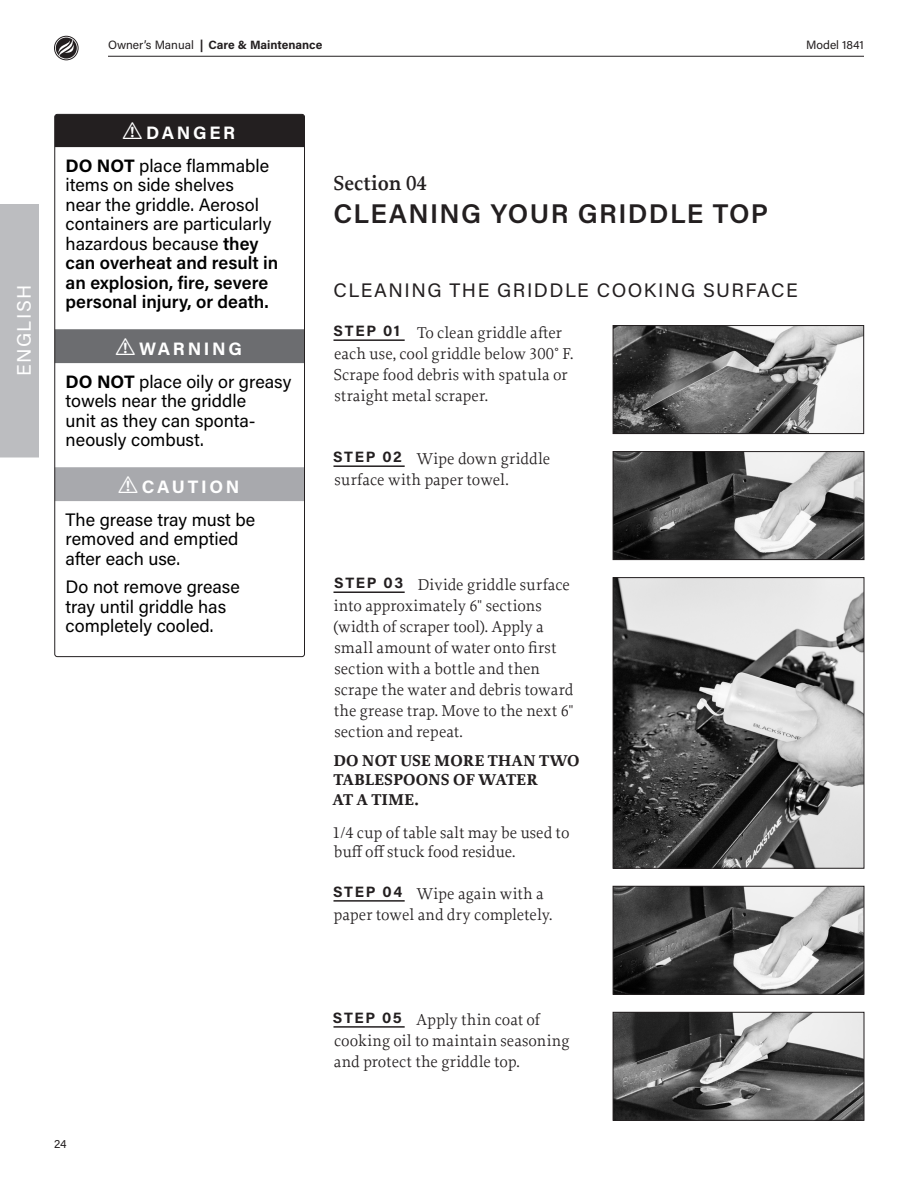
<style>
.page{position:relative;width:918px;height:1188px;background:#fff}
.page>*{position:absolute;margin:0;border:0;box-sizing:border-box;transform-origin:0 0}
.t1{font:600 27px "Acumin Pro";letter-spacing:.05em;color:#231f20}
.t2{font:600 21px "Proforma";color:#231f20}
.t3{font:19.5px "Acumin Pro";letter-spacing:.075em;color:#231f20}
.t4{font:19.5px "Acumin Pro";letter-spacing:.075em;color:#fff}
.t5{font:18px/19.5px "Acumin Pro";color:#000}
.t6{font:16.5px/21px "Proforma";color:#231f20}
.t7{font:700 16.5px/19.5px "Proforma";color:#231f20}
.t8{font:700 12px "Acumin Pro";color:#231f20}
.t9{font:12px "Acumin Pro";color:#231f20}
.s1{font-weight:400}
.s2{font-family:"Hazard";font-size:24px;color:#fff}
.s3{font-weight:700;color:#fff}
.s4{font-weight:700}
.s5{font-weight:600}
.s6{font-family:"Acumin Pro";font-weight:700;font-size:15px}
</style>
<div class="page">
<svg style="left:54px;top:36px;width:25px;height:24px"></svg>
<hr style="left:108px;top:56px;width:756px;height:1px;background:#231f20">
<div style="left:0;top:204px;width:39px;height:254px;background:#bcbdc0"></div>
<hr style="left:333px;top:339px;width:72px;height:2px;background:#231f20">
<hr style="left:333px;top:465px;width:72px;height:2px;background:#231f20">
<hr style="left:333px;top:591px;width:72px;height:2px;background:#231f20">
<hr style="left:333px;top:900px;width:72px;height:2px;background:#231f20">
<hr style="left:333px;top:1026px;width:72px;height:2px;background:#231f20">
<div style="left:56px;top:116px;width:247px;height:31px;background:#231f20"></div>
<div style="left:56px;top:329px;width:247px;height:34px;background:#6c6d70"></div>
<div style="left:56px;top:467px;width:247px;height:34px;background:#a8a9ad"></div>
<div style="left:54px;top:114px;width:251px;height:543px;border:1px solid #231f20;border-radius:3px"></div>
<img style="left:615px;top:327px;width:247px;height:105px">
<div style="left:613px;top:325px;width:251px;height:109px;border:1px solid #231f20"></div>
<img style="left:615px;top:453px;width:247px;height:105px">
<div style="left:613px;top:451px;width:251px;height:109px;border:1px solid #231f20"></div>
<img style="left:615px;top:579px;width:247px;height:287px">
<div style="left:613px;top:577px;width:251px;height:291px;border:1px solid #231f20"></div>
<img style="left:615px;top:888px;width:247px;height:104px">
<div style="left:613px;top:886px;width:251px;height:108px;border:1px solid #231f20"></div>
<img style="left:615px;top:1014px;width:247px;height:104px">
<div style="left:613px;top:1012px;width:251px;height:108px;border:1px solid #231f20"></div>
<p class="t4" style="left:11px;top:376px;width:93px;rotate:-90deg">ENGLISH</p>
<p class="t8" style="left:108px;top:37px;width:216px"><span class="s1">Owner’s Manual</span> | CARE &amp; MAINTENANCE</p>
<p class="t9" style="left:806px;top:37px;width:59px">Model 1841</p>
<p class="t5" style="left:66px;top:115px;width:205px;line-height:33px;text-indent:57px"><span class="s2">!</span><span class="s3">DANGER<br></span><span class="s4">DO NOT</span> place flammable</p>
<p class="t5" style="left:66px;top:174px;width:214px">items on side shelves<br>near the griddle. Aerosol containers are particularly hazardous because <span class="s5">they can overheat and result in an explosion, fire, severe personal injury, or death.</span></p>
<p class="t5" style="left:66px;top:331px;width:227px;line-height:33px;text-align:center"><span class="s2">!</span><span class="s3">WARNING<br></span><span class="s4">DO NOT</span> place oily or greasy</p>
<p class="t5" style="left:66px;top:390px;width:192px">towels near the griddle unit as they can sponta&shy;neously combust.</p>
<p class="t5" style="left:66px;top:469px;width:191px;line-height:33px;text-indent:53px"><span class="s2">!</span><span class="s3">CAUTION<br></span>The grease tray must be</p>
<p class="t5" style="left:66px;top:528px;width:174px">removed and emptied after each use.</p>
<p class="t5" style="left:66px;top:576px;width:176px">Do not remove grease tray until griddle has completely cooled.</p>
<p class="t2" style="left:333px;top:170px;width:95px">Section 04</p>
<h1 class="t1" style="left:333px;top:194px;width:436px">CLEANING YOUR GRIDDLE TOP</h1>
<p class="t3" style="left:334px;top:276px;width:466px">CLEANING THE GRIDDLE COOKING SURFACE</p>
<p class="t6" style="left:334px;top:322px;width:241px"><span class="s6">STEP 01</span> To clean griddle after each use, cool griddle below 300° F.<br>Scrape food debris with spatula or straight metal scraper.</p>
<p class="t6" style="left:333px;top:448px;width:219px"><span class="s6">STEP 02</span> Wipe down griddle surface with paper towel.</p>
<p class="t6" style="left:334px;top:574px;width:242px"><span class="s6">STEP 03</span> Divide griddle surface into approximately 6" sections (width of scraper tool). Apply a small amount of water onto first section with a bottle and then scrape the water and debris toward the grease trap. Move to the next 6" section and repeat.</p>
<p class="t7" style="left:333px;top:750px;width:249px">DO NOT USE MORE THAN TWO<br>TABLESPOONS OF WATER<br>AT A TIME.</p>
<p class="t6" style="left:332px;top:822px;width:239px;line-height:19.5px">1/4 cup of table salt may be used to buff off stuck food residue.</p>
<p class="t6" style="left:333px;top:883px;width:221px"><span class="s6">STEP 04</span> Wipe again with a paper towel and dry completely.</p>
<p class="t9" style="left:54px;top:1135px;width:14px">24</p>
<p class="t6" style="left:333px;top:1009px;width:238px"><span class="s6">STEP 05</span> Apply thin coat of cooking oil to maintain seasoning and protect the griddle top.</p>
</div>
